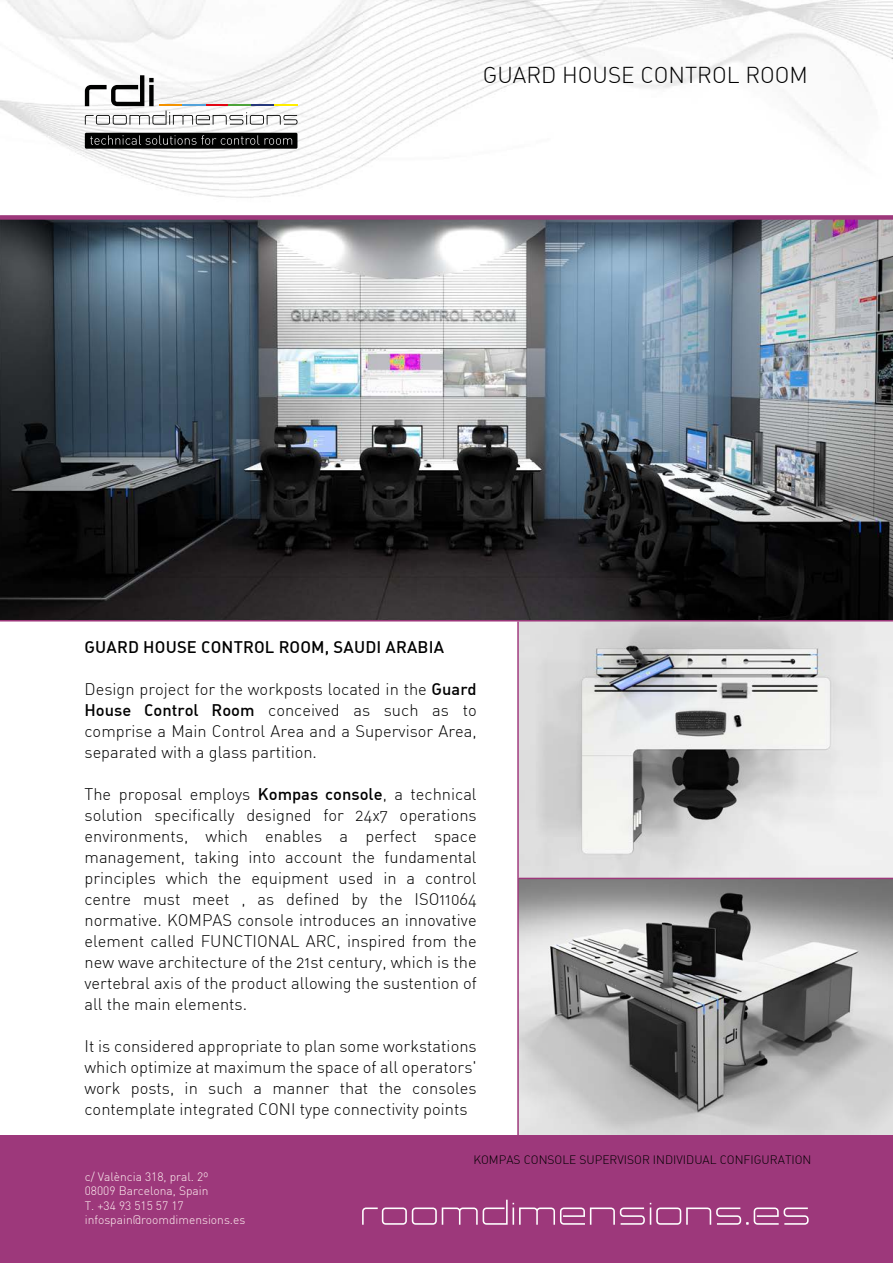
<style>
.page{position:relative;width:893px;height:1263px;background:#fff}
.page>*{position:absolute;margin:0;border:0;box-sizing:border-box;transform-origin:0 0}
.t1{font:300 22.5px "DIN Alternate";color:#000}
.t2{font:300 16.5px/21px "DIN Alternate";color:#000;text-align:justify}
.t3{font:500 16.5px "DIN Alternate";letter-spacing:.01em;color:#000}
.t4{font:300 12px/14.4px "DIN";color:#fff2f2}
.t5{font:300 12px "DIN Alternate";color:#000}
.s1{font-weight:500}
</style>
<div class="page">
<img style="left:519px;top:622px;width:374px;height:513px">
<img style="left:0;top:0;width:893px;height:620px">
<div style="left:0;top:1135px;width:893px;height:128px;background:#9d387b"></div>
<svg style="left:362px;top:1200px;width:446px;height:25px"></svg>
<svg style="left:85px;top:75px;width:212px;height:50px"></svg>
<div style="left:85px;top:133px;width:212px;height:16px;background:#000100"></div>
<svg style="left:90px;top:135px;width:169px;height:10px"></svg>
<svg style="left:265px;top:138px;width:27px;height:7px"></svg>
<div style="left:0;top:215px;width:893px;height:5px;background:#9d387b"></div>
<hr style="left:0;top:620px;width:893px;height:2px;background:#9d387b">
<hr style="left:519px;top:878px;width:374px;height:1px;background:#9d387b">
<hr style="left:517px;top:621px;width:2px;height:514px;background:#9d387b">
<h1 class="t1" style="left:483px;top:62px;width:327px">GUARD HOUSE CONTROL ROOM</h1>
<p class="t3" style="left:85px;top:637px;width:361px">GUARD HOUSE CONTROL ROOM, SAUDI ARABIA</p>
<p class="t2" style="left:85px;top:679px;width:394px">Design project for the workposts located in the <span class="s1">Guard House Control Room</span> conceived as such as to comprise a Main Control Area and a Supervisor Area, separated with a glass partition.</p>
<p class="t2" style="left:85px;top:784px;width:394px">The proposal employs <span class="s1">Kompas console</span>, a technical solution specifically designed for 24x7 operations environments, which enables a perfect space management, taking into account the fundamental principles which the equipment used in a control centre must meet , as defined by the ISO11064 normative. KOMPAS console introduces an innovative element called FUNCTIONAL ARC, inspired from the new wave architecture of the 21st century, which is the vertebral axis of the product allowing the sustention of all the main elements.</p>
<p class="t2" style="left:85px;top:1036px;width:394px">It is considered appropriate to plan some workstations which optimize at maximum the space of all operators' work posts, in such a manner that the consoles contemplate integrated CONI type connectivity points</p>
<p class="t4" style="left:85px;top:1169px;width:162px">c/ València 318, pral. 2º<br>08009 Barcelona, Spain<br>T. +34 93 515 57 17 infospain@roomdimensions.es</p>
<p class="t5" style="left:473px;top:1152px;width:339px">KOMPAS CONSOLE SUPERVISOR INDIVIDUAL CONFIGURATION</p>
</div>
